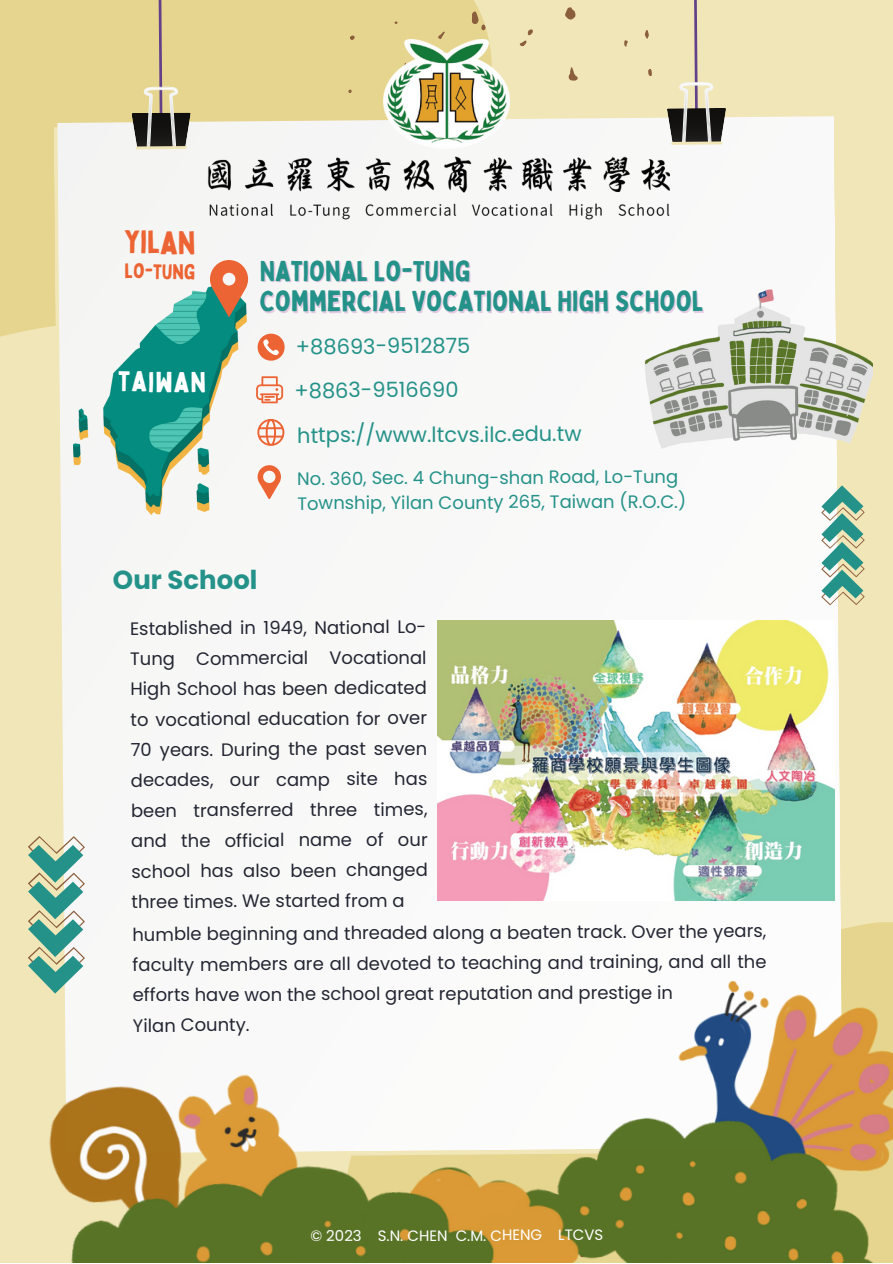
<style>
.page{position:relative;width:893px;height:1264px;background:#fff}
.page>*{position:absolute;margin:0;border:0;box-sizing:border-box;transform-origin:0 0}
.t1{font:31.65px "Bobby Jones";letter-spacing:-.01em;color:#ec6433}
.t2{font:28.5px "Bobby Jones";color:#249289}
.t3{font:28.2px "Bobby Jones";color:#249289}
.t4{font:27.9px "Bobby Jones";letter-spacing:.035em;color:#fff}
.t5{font:700 25.95px "Poppins";letter-spacing:-.01em;color:#249289}
.t6{font:21px "Poppins";letter-spacing:-.01em;color:#249289}
.t7{font:20.55px "Bobby Jones";letter-spacing:-.01em;color:#ec6433}
.t8{font:18px/30.3px "Poppins";letter-spacing:-.01em;color:#242733;text-align:justify}
.t9{font:18px/24.8px "Poppins";letter-spacing:-.01em;color:#249289}
.t10{font:15px "Poppins";letter-spacing:-.01em;color:#fff}
</style>
<div class="page">
<div style="left:0;top:0;width:892px;height:1262px;background:#f1e6b8"></div>
<div style="left:0;top:0;width:489px;height:337px;background:#e6d58f"></div>
<svg style="left:565px;top:7px;width:10px;height:13px"></svg>
<svg style="left:568px;top:67px;width:10px;height:14px"></svg>
<svg style="left:644px;top:30px;width:4px;height:9px"></svg>
<svg style="left:438px;top:32px;width:7px;height:7px"></svg>
<svg style="left:519px;top:29px;width:14px;height:17px"></svg>
<svg style="left:648px;top:69px;width:3px;height:7px"></svg>
<svg style="left:624px;top:40px;width:4px;height:7px"></svg>
<svg style="left:472px;top:11px;width:13px;height:19px"></svg>
<svg style="left:350px;top:36px;width:5px;height:4px"></svg>
<svg style="left:348px;top:89px;width:3px;height:4px"></svg>
<div style="left:57px;top:116px;width:785px;height:925px;background:#f8f8f7"></div>
<svg style="left:131px;top:0;width:60px;height:149px;background:#bcaf80"></svg>
<hr style="left:136px;top:146px;width:51px;height:3px;background:#f1e6b8">
<svg style="left:667px;top:0;width:59px;height:144px"></svg>
<svg style="left:671px;top:141px;width:51px;height:4px"></svg>
<img style="left:383px;top:39px;width:126px;height:109px">
<img style="left:202px;top:148px;width:472px;height:82px">
<img style="left:74px;top:283px;width:173px;height:231px">
<svg style="left:210px;top:260px;width:38px;height:57px;background:#b78666"></svg>
<img style="left:629px;top:283px;width:243px;height:175px">
<svg style="left:257px;top:334px;width:27px;height:27px"></svg>
<svg style="left:257px;top:465px;width:24px;height:34px"></svg>
<svg style="left:257px;top:419px;width:27px;height:27px"></svg>
<svg style="left:256px;top:376px;width:27px;height:27px"></svg>
<img style="left:461px;top:953px;width:431px;height:309px">
<img style="left:49px;top:1041px;width:581px;height:221px">
<svg style="left:28px;top:836px;width:57px;height:157px"></svg>
<img style="left:438px;top:620px;width:396px;height:280px">
<svg style="left:821px;top:485px;width:43px;height:120px"></svg>
<p class="t1" style="left:124px;top:222px;width:73px">YILAN</p>
<p class="t7" style="left:125px;top:258px;width:72px">LO-TUNG</p>
<p class="t4" style="left:118px;top:364px;width:90px">TAIWAN</p>
<p class="t3" style="left:260px;top:253px;width:212px">NATIONAL LO-TUNG</p>
<p class="t2" style="left:260px;top:283px;width:445px">COMMERCIAL VOCATIONAL HIGH SCHOOL</p>
<p class="t6" style="left:296px;top:331px;width:176px">+88693-9512875</p>
<p class="t6" style="left:294px;top:375px;width:166px">+8863-9516690</p>
<p class="t6" style="left:297px;top:420px;width:286px">https://www.ltcvs.ilc.edu.tw</p>
<p class="t9" style="left:297px;top:465px;width:390px">No. 360, Sec. 4 Chung-shan Road, Lo-Tung<br>Township, Yilan County 265, Taiwan (R.O.C.)</p>
<p class="t5" style="left:113px;top:561px;width:146px">Our School</p>
<p class="t8" style="left:130px;top:612px;width:299px">Established in 1949, National Lo-Tung Commercial Vocational High School has been dedicated to vocational education for over 70 years. During the past seven decades, our camp site has been transferred three times, and the official name of our school has also been changed three times. We started from a</p>
<p class="t8" style="left:132px;top:917px;width:635px">humble beginning and threaded along a beaten track. Over the years, faculty members are all devoted to teaching and training, and all the efforts have won the school great reputation and prestige in</p>
<p class="t8" style="left:133px;top:1010px;width:118px">Yilan County.</p>
<p class="t10" style="left:310px;top:1224px;width:294px">© 2023 S.N. CHEN C.M. CHENG LTCVS</p>
</div>
